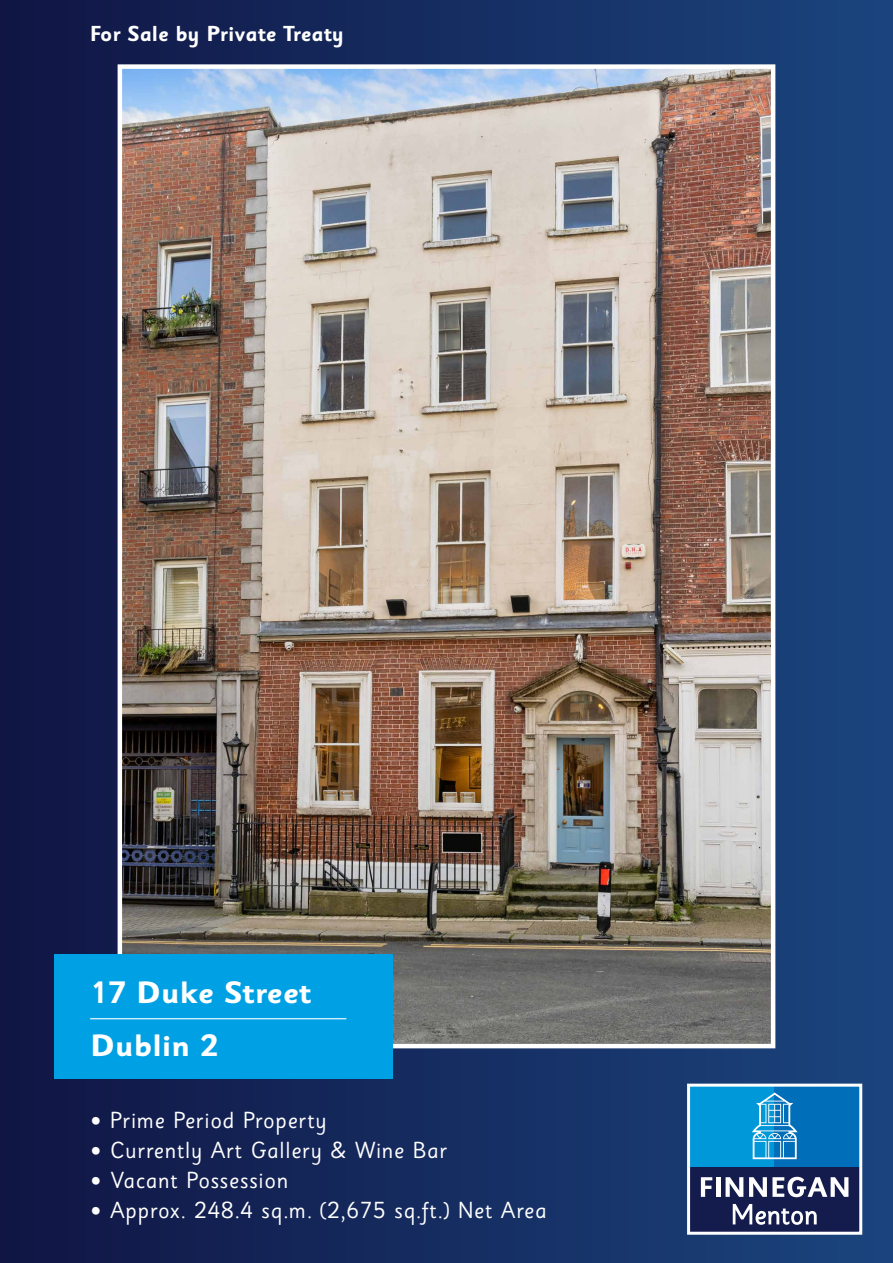
<style>
.page{position:relative;width:893px;height:1263px;background:#fff}
.page>*{position:absolute;margin:0;border:0;box-sizing:border-box;transform-origin:0 0}
.t1{font:700 30px/52.3px "Sassoon Sans Std";color:#fff;scale:1.06 1}
.t2{font:22.5px "Sassoon Sans Std";letter-spacing:.03em;color:#fff}
.t3{font:700 21px "Sassoon Sans Std";color:#fff}
</style>
<div class="page">
<div style="left:0;top:0;width:893px;height:1263px;background:linear-gradient(to right,#101644,#1b457f)"></div>
<img style="left:123px;top:69px;width:647px;height:974px">
<div style="left:118px;top:64px;width:657px;height:984px;border:4px solid #fff"></div>
<div style="left:689px;top:1166px;width:172px;height:67px;background:#141b4d"></div>
<div style="left:689px;top:1085px;width:86px;height:81px;background:#0098d8"></div>
<div style="left:775px;top:1085px;width:86px;height:81px;background:#006eb8"></div>
<svg style="left:701px;top:1177px;width:11px;height:20px"></svg>
<hr style="left:716px;top:1177px;width:4px;height:20px;background:#fff">
<svg style="left:726px;top:1177px;width:17px;height:20px"></svg>
<svg style="left:749px;top:1177px;width:99px;height:20px"></svg>
<svg style="left:733px;top:1204px;width:84px;height:21px"></svg>
<svg style="left:752px;top:1092px;width:46px;height:67px"></svg>
<div style="left:687px;top:1084px;width:175px;height:151px;border:3px solid #fff"></div>
<div style="left:54px;top:954px;width:339px;height:124px;background:#00a1e4"></div>
<hr style="left:90px;top:1018px;width:256px;height:1px;background:#fff">
<p class="t3" style="left:90px;top:20px;width:255px">For Sale by Private Treaty</p>
<h1 class="t1" style="left:90px;top:967px;width:210px">17 Duke Street<br>Dublin 2</h1>
<p class="t2" style="left:90px;top:1107px;width:238px">• Prime Period Property</p>
<p class="t2" style="left:90px;top:1137px;width:359px">• Currently Art Gallery &amp; Wine Bar</p>
<p class="t2" style="left:90px;top:1167px;width:200px">• Vacant Possession</p>
<p class="t2" style="left:90px;top:1197px;width:458px">• Approx. 248.4 sq.m. (2,675 sq.ft.) Net Area</p>
</div>
